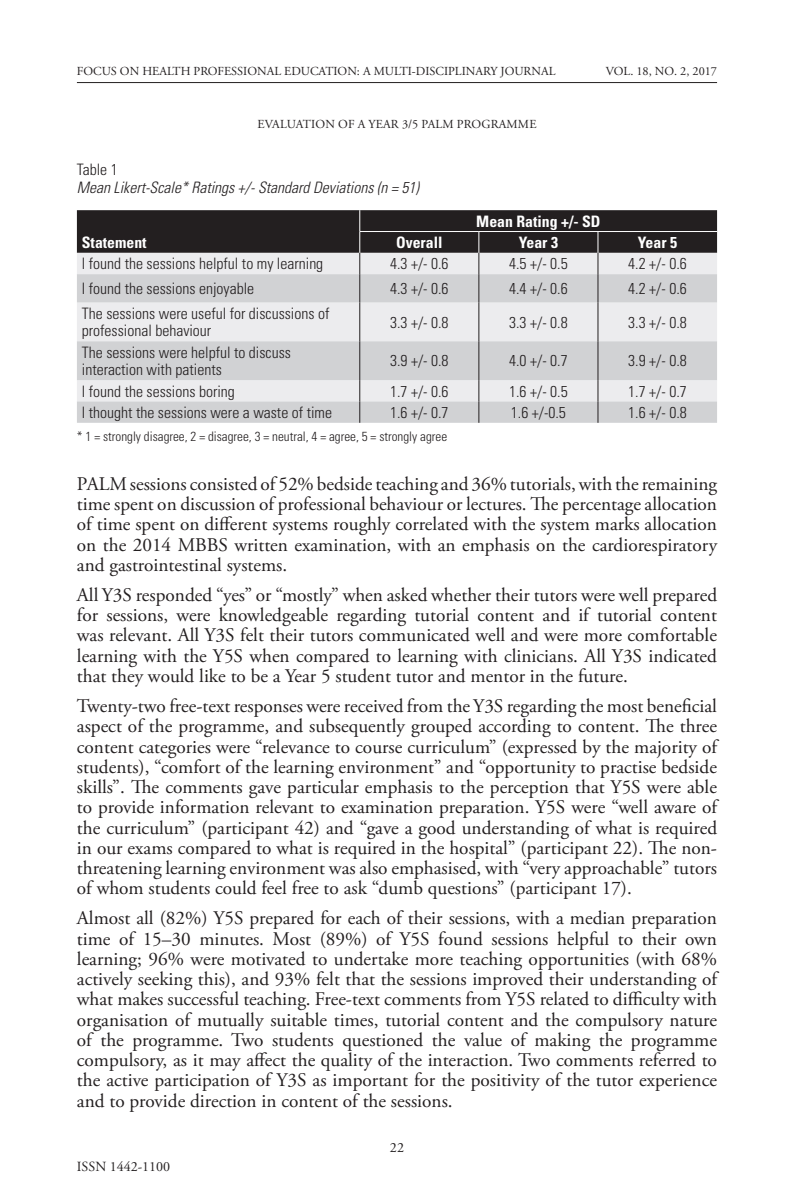
<style>
.page{position:relative;width:794px;height:1196px;background:#fff}
.page>*{position:absolute;margin:0;border:0;box-sizing:border-box;transform-origin:0 0}
.body_text{font:19.25px/20.3px "Adobe Garamond Pro";color:#231f20;text-align:justify}
.table_text{font:300 condensed 15.75px/17.5px "Univers LT Std";color:#231f20}
.table_text-2{font:italic 300 condensed 15.75px "Univers LT Std";color:#231f20}
.table_text-3{font:700 condensed 15.75px "Univers LT Std";color:#fff}
.t1{font:14px "Adobe Garamond Pro";color:#231f20}
.table_text-4{font:300 condensed 13.12px "Univers LT Std";color:#231f20}
.t2{font:12.25px "Adobe Garamond Pro";color:#231f20}
</style>
<div class="page">
<hr style="left:77px;top:82px;width:640px;height:1px;background:#231f20">
<svg style="left:77px;top:302px;width:640px;height:121px;background:#dedee0"></svg>
<svg style="left:77px;top:210px;width:640px;height:92px;background:#888688"></svg>
<hr style="left:359px;top:302px;width:1px;height:39px;background:#231f20">
<hr style="left:478px;top:302px;width:1px;height:39px;background:#231f20">
<hr style="left:597px;top:302px;width:1px;height:39px;background:#231f20">
<hr style="left:359px;top:341px;width:1px;height:39px;background:#231f20">
<hr style="left:478px;top:341px;width:1px;height:39px;background:#231f20">
<hr style="left:597px;top:341px;width:1px;height:39px;background:#231f20">
<svg style="left:359px;top:380px;width:1px;height:43px"></svg>
<svg style="left:478px;top:380px;width:1px;height:43px"></svg>
<svg style="left:597px;top:380px;width:1px;height:43px"></svg>
<p class="t2" style="left:77px;top:64px;width:480px">FOCUS ON HEALTH PROFESSIONAL EDUCATION: A MULTI-DISCIPLINARY JOURNAL</p>
<p class="t2" style="left:606px;top:64px;width:113px">VOL. 18, NO. 2, 2017</p>
<p class="t2" style="left:257px;top:117px;width:280px">EVALUATION OF A YEAR 3/5 PALM PROGRAMME</p>
<p class="table_text" style="left:77px;top:161px;width:42px">Table 1</p>
<p class="table_text-2" style="left:77px;top:178px;width:343px">Mean Likert-Scale* Ratings +/- Standard Deviations (n = 51)</p>
<p class="table_text-3" style="left:476px;top:211px;width:126px">Mean Rating +/- SD</p>
<p class="table_text-3" style="left:82px;top:233px;width:66px">Statement</p>
<p class="table_text-3" style="left:396px;top:233px;width:48px">Overall</p>
<p class="table_text-3" style="left:519px;top:233px;width:41px">Year 3</p>
<p class="table_text-3" style="left:638px;top:233px;width:41px">Year 5</p>
<p class="table_text" style="left:82px;top:255px;width:243px">I found the sessions helpful to my learning</p>
<p class="table_text" style="left:390px;top:255px;width:60px">4.3 +/- 0.6</p>
<p class="table_text" style="left:509px;top:255px;width:60px">4.5 +/- 0.5</p>
<p class="table_text" style="left:628px;top:255px;width:60px">4.2 +/- 0.6</p>
<p class="table_text" style="left:82px;top:280px;width:174px">I found the sessions enjoyable</p>
<p class="table_text" style="left:390px;top:280px;width:60px">4.3 +/- 0.6</p>
<p class="table_text" style="left:509px;top:280px;width:60px">4.4 +/- 0.6</p>
<p class="table_text" style="left:628px;top:280px;width:60px">4.2 +/- 0.6</p>
<p class="table_text" style="left:82px;top:304px;width:249px">The sessions were useful for discussions of professional behaviour</p>
<p class="table_text" style="left:390px;top:313px;width:60px">3.3 +/- 0.8</p>
<p class="table_text" style="left:509px;top:313px;width:60px">3.3 +/- 0.8</p>
<p class="table_text" style="left:628px;top:313px;width:60px">3.3 +/- 0.8</p>
<p class="table_text" style="left:82px;top:343px;width:211px">The sessions were helpful to discuss interaction with patients</p>
<p class="table_text" style="left:390px;top:352px;width:60px">3.9 +/- 0.8</p>
<p class="table_text" style="left:509px;top:352px;width:60px">4.0 +/- 0.7</p>
<p class="table_text" style="left:628px;top:352px;width:60px">3.9 +/- 0.8</p>
<p class="table_text" style="left:82px;top:382px;width:155px">I found the sessions boring</p>
<p class="table_text" style="left:390px;top:382px;width:60px">1.7 +/- 0.6</p>
<p class="table_text" style="left:509px;top:382px;width:60px">1.6 +/- 0.5</p>
<p class="table_text" style="left:628px;top:382px;width:60px">1.7 +/- 0.7</p>
<p class="table_text" style="left:82px;top:403px;width:252px">I thought the sessions were a waste of time</p>
<p class="table_text" style="left:390px;top:403px;width:60px">1.6 +/- 0.7</p>
<p class="table_text" style="left:511px;top:403px;width:57px">1.6 +/-0.5</p>
<p class="table_text" style="left:628px;top:403px;width:60px">1.6 +/- 0.8</p>
<p class="table_text-4" style="left:77px;top:428px;width:372px">* 1 = strongly disagree, 2 = disagree, 3 = neutral, 4 = agree, 5 = strongly agree</p>
<p class="body_text" style="left:77px;top:474px;width:641px">PALM sessions consisted of 52% bedside teaching and 36% tutorials, with the remaining time spent on discussion of professional behaviour or lectures. The percentage allocation of time spent on different systems roughly correlated with the system marks allocation on the 2014 MBBS written examination, with an emphasis on the cardiorespiratory and gastrointestinal systems.</p>
<p class="body_text" style="left:77px;top:585px;width:641px">All Y3S responded “yes” or “mostly” when asked whether their tutors were well prepared for sessions, were knowledgeable regarding tutorial content and if tutorial content was relevant. All Y3S felt their tutors communicated well and were more comfortable learning with the Y5S when compared to learning with clinicians. All Y3S indicated that they would like to be a Year 5 student tutor and mentor in the future.</p>
<p class="body_text" style="left:77px;top:696px;width:641px">Twenty-two free-text responses were received from the Y3S regarding the most beneficial aspect of the programme, and subsequently grouped according to content. The three content categories were “relevance to course curriculum” (expressed by the majority of students), “comfort of the learning environment” and “opportunity to practise bedside skills”. The comments gave particular emphasis to the perception that Y5S were able to provide information relevant to examination preparation. Y5S were “well aware of the curriculum” (participant 42) and “gave a good understanding of what is required in our exams compared to what is required in the hospital” (participant 22). The non&shy;threatening learning environment was also emphasised, with “very approachable” tutors of whom students could feel free to ask “dumb questions” (participant 17).</p>
<p class="body_text" style="left:77px;top:909px;width:641px">Almost all (82%) Y5S prepared for each of their sessions, with a median preparation time of 15–30 minutes. Most (89%) of Y5S found sessions helpful to their own learning; 96% were motivated to undertake more teaching opportunities (with 68% actively seeking this), and 93% felt that the sessions improved their understanding of what makes successful teaching. Free-text comments from Y5S related to difficulty with organisation of mutually suitable times, tutorial content and the compulsory nature of the programme. Two students questioned the value of making the programme compulsory, as it may affect the quality of the interaction. Two comments referred to the active participation of Y3S as important for the positivity of the tutor experience and to provide direction in content of the sessions.</p>
<p class="t1" style="left:77px;top:1158px;width:95px">ISSN 1442-1100</p>
<p class="t1" style="left:390px;top:1138px;width:15px">22</p>
</div>
